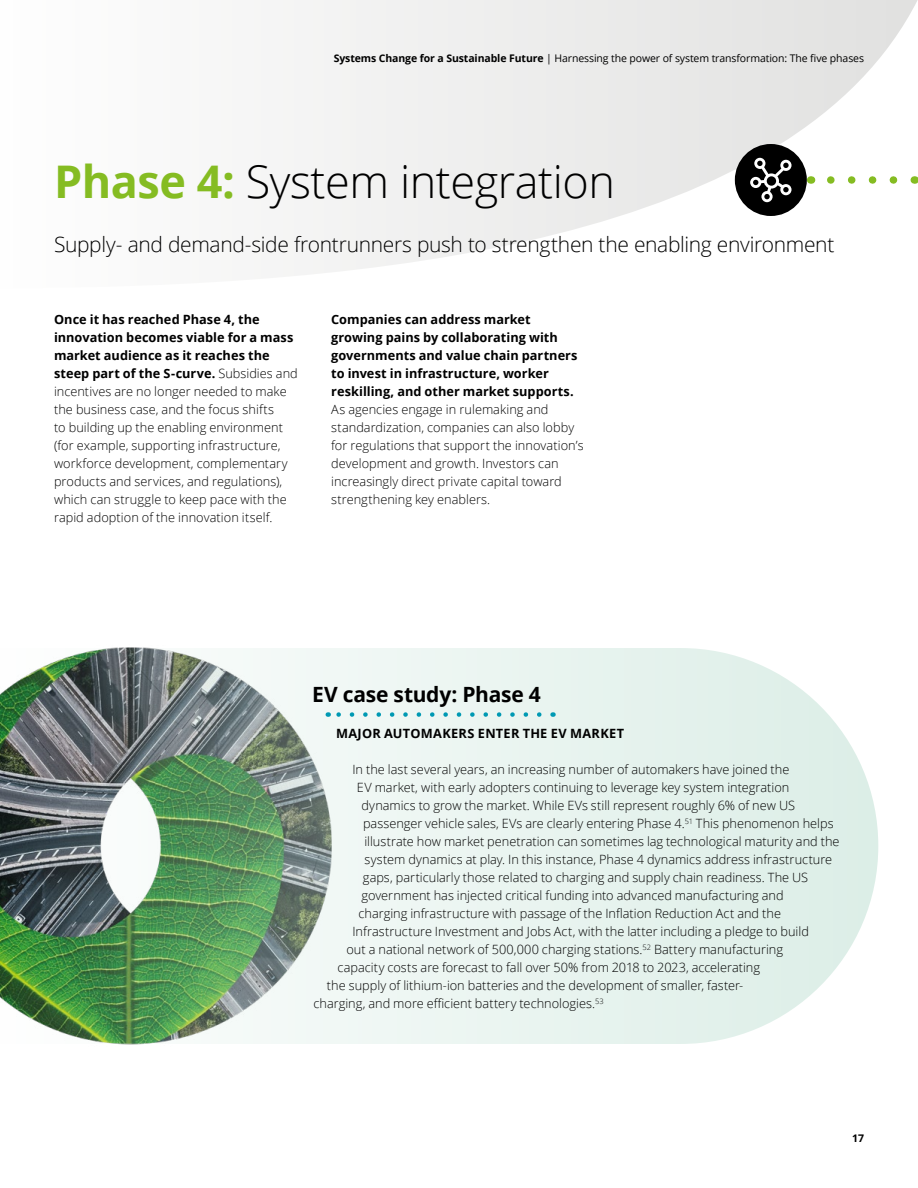
<style>
.page{position:relative;width:918px;height:1188px;background:#fff}
.page>*{position:absolute;margin:0;border:0;box-sizing:border-box;transform-origin:0 0}
.t1{font:300 45px "Open Sans";letter-spacing:-.01em;color:#000}
.t2{font:300 21px "Open Sans";letter-spacing:-.015em;color:#000}
.t3{font:700 21px "Open Sans";letter-spacing:-.01em;color:#000}
.t4{font:300 12.75px/18px "Open Sans";color:#000}
.t5{font:700 12.75px/18px "Open Sans";letter-spacing:.005em;color:#000}
.t6{font:10.5px "Open Sans";letter-spacing:-.01em;color:#000}
.t7{font:700 10.5px "Open Sans";color:#000}
.s1{font-weight:700}
.s2{font-weight:700;color:#85bc22}
</style>
<div class="page">
<svg style="left:283px;top:0;width:635px;height:277px;fill:#f0f0ef"></svg>
<svg style="left:821px;top:176px;width:73px;height:8px"></svg>
<img style="left:0;top:648px;width:878px;height:396px">
<svg style="left:328px;top:712px;width:211px;height:5px"></svg>
<svg style="left:735px;top:144px;width:77px;height:72px"></svg>
<p class="t6" style="left:334px;top:51px;width:532px"><span class="s1">Systems Change for a Sustainable Future</span> | Harnessing the power of system transformation: The five phases</p>
<h1 class="t1" style="left:54px;top:151px;width:563px"><span class="s2">Phase 4:</span> System integration</h1>
<h2 class="t2" style="left:54px;top:230px;width:782px">Supply- and demand-side frontrunners push to strengthen the enabling environment</h2>
<p class="t4" style="left:54px;top:310px;width:245px"><span class="s1">Once it has reached Phase 4, the innovation becomes viable for a mass market audience as it reaches the steep part of the S-curve.</span> Subsidies and incentives are no longer needed to make the business case, and the focus shifts<br>to building up the enabling environment (for example, supporting infrastructure, workforce development, complementary products and services, and regulations), which can struggle to keep pace with the rapid adoption of the innovation itself.</p>
<p class="t5" style="left:331px;top:310px;width:248px">Companies can address market growing pains by collaborating with governments and value chain partners to invest in infrastructure, worker reskilling, and other market supports.</p>
<p class="t4" style="left:331px;top:400px;width:254px">As agencies engage in rulemaking and standardization, companies can also lobby for regulations that support the innovation’s development and growth. Investors can increasingly direct private capital toward strengthening key enablers.</p>
<h2 class="t3" style="left:312px;top:680px;width:230px">EV case study: Phase 4</h2>
<p class="t5" style="left:336px;top:724px;width:290px">MAJOR AUTOMAKERS ENTER THE EV MARKET</p>
<p class="t4" style="left:352px;top:760px;width:438px">In the last several years, an increasing number of automakers have joined the</p>
<p class="t4" style="left:357px;top:778px;width:434px">EV market, with early adopters continuing to leverage key system integration</p>
<p class="t4" style="left:362px;top:796px;width:435px">dynamics to grow the market. While EVs still represent roughly 6% of new US</p>
<p class="t4" style="left:363px;top:814px;width:472px">passenger vehicle sales, EVs are clearly entering Phase 4.<sup>51</sup> This phenomenon helps</p>
<p class="t4" style="left:364px;top:832px;width:477px">illustrate how market penetration can sometimes lag technological maturity and the</p>
<p class="t4" style="left:364px;top:850px;width:469px">system dynamics at play. In this instance, Phase 4 dynamics address infrastructure</p>
<p class="t4" style="left:363px;top:868px;width:447px">gaps, particularly those related to charging and supply chain readiness. The US</p>
<p class="t4" style="left:361px;top:886px;width:424px">government has injected critical funding into advanced manufacturing and</p>
<p class="t4" style="left:358px;top:904px;width:424px">charging infrastructure with passage of the Inflation Reduction Act and the</p>
<p class="t4" style="left:352px;top:922px;width:458px">Infrastructure Investment and Jobs Act, with the latter including a pledge to build</p>
<p class="t4" style="left:346px;top:940px;width:438px">out a national network of 500,000 charging stations.<sup>52</sup> Battery manufacturing</p>
<p class="t4" style="left:337px;top:958px;width:424px">capacity costs are forecast to fall over 50% from 2018 to 2023, accelerating</p>
<p class="t4" style="left:327px;top:976px;width:418px">the supply of lithium-ion batteries and the development of smaller, faster-</p>
<p class="t4" style="left:313px;top:994px;width:292px">charging, and more efficient battery technologies.<sup>53</sup></p>
<p class="t7" style="left:852px;top:1131px;width:13px">17</p>
</div>
